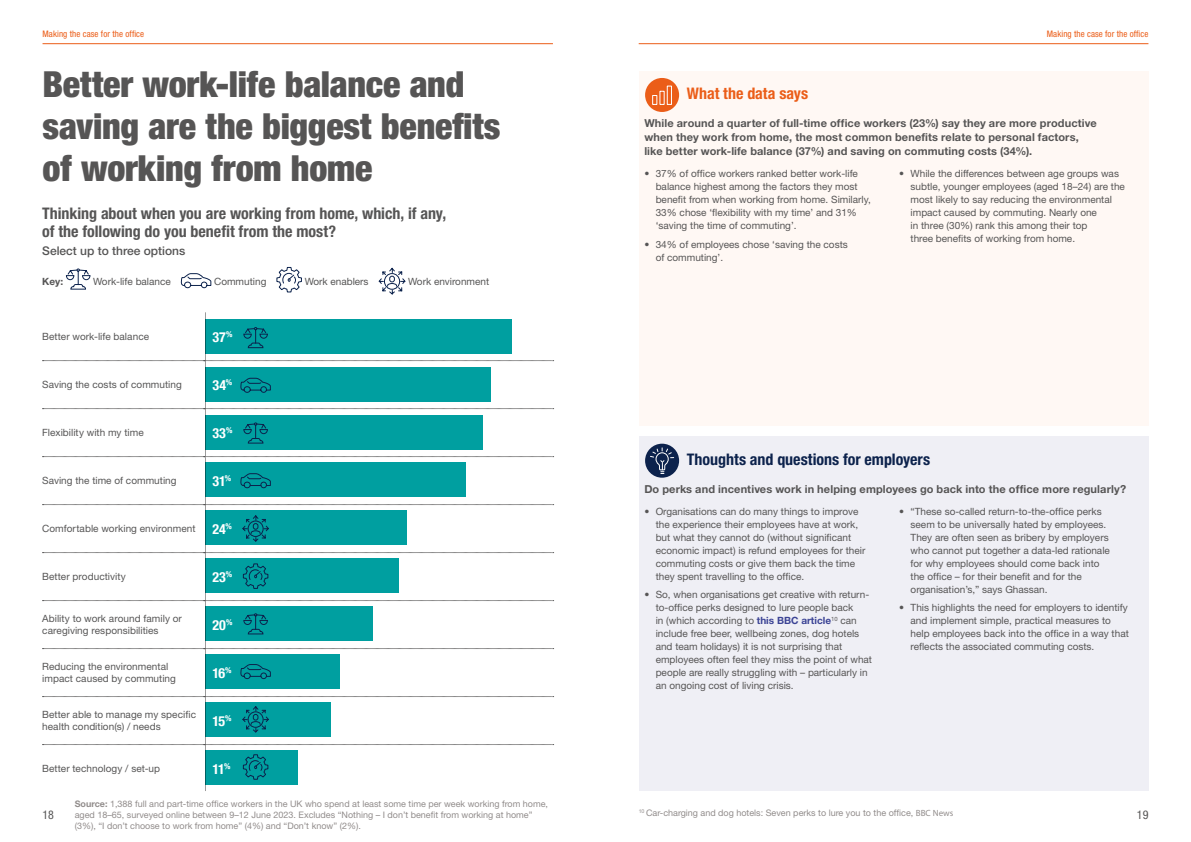
<style>
.page{position:relative;width:1191px;height:842px;background:#fff}
.page>*{position:absolute;margin:0;border:0;box-sizing:border-box;transform-origin:0 0}
.t1{font:900 condensed 36px/42px "Helvetica Neue LT Pro";letter-spacing:-.005em;color:#565555}
.t2{font:700 condensed 16px/18px "Helvetica Neue LT Pro";color:#565555}
.t3{font:700 condensed 16px "Helvetica Neue LT Pro";color:#0c224c}
.t4{font:700 condensed 16px "Helvetica Neue LT Pro";letter-spacing:-.005em;color:#eb5d18}
.t5{font:700 condensed 14px "Helvetica Neue";letter-spacing:.005em;color:#fff}
.t6{font:500 12px "Helvetica Neue LT Pro";color:#565555}
.t7{font:condensed 12px "Helvetica Neue LT Pro";color:#565555}
.t8{font:700 11px/14px "Helvetica Neue LT Pro";letter-spacing:.01em;color:#565555}
.t9{font:10px/13px "Helvetica Neue LT Pro";color:#565555}
.t10{font:700 10px "Helvetica Neue LT Pro";color:#565555}
.t11{font:9px/10.8px "Helvetica Neue LT Pro";color:#918c8b}
.t12{font:condensed 9px "Helvetica Neue LT Pro";letter-spacing:.01em;color:#eb5d18}
.s1{font-family:"Helvetica Neue";font-weight:700;font-stretch:condensed;font-size:14px;color:#fff}
.s2{font-weight:700;color:#3b4395}
.s3{font-weight:700}
.s4{font-family:"Myriad Pro"}
</style>
<div class="page">
<hr style="left:638px;top:43px;width:510px;height:1px;background:#eb5d18">
<hr style="left:43px;top:43px;width:510px;height:1px;background:#eb5d18">
<div style="left:205px;top:319px;width:306px;height:34px;background:#009fa0"></div>
<div style="left:205px;top:367px;width:285px;height:34px;background:#009fa0"></div>
<div style="left:205px;top:415px;width:277px;height:34px;background:#009fa0"></div>
<div style="left:205px;top:463px;width:260px;height:34px;background:#009fa0"></div>
<div style="left:205px;top:510px;width:201px;height:35px;background:#009fa0"></div>
<div style="left:205px;top:558px;width:193px;height:35px;background:#009fa0"></div>
<div style="left:205px;top:606px;width:168px;height:35px;background:#009fa0"></div>
<div style="left:205px;top:654px;width:134px;height:35px;background:#009fa0"></div>
<div style="left:205px;top:702px;width:126px;height:34px;background:#009fa0"></div>
<div style="left:205px;top:750px;width:92px;height:34px;background:#009fa0"></div>
<hr style="left:205px;top:312px;width:1px;height:479px;background:#000">
<svg style="left:42px;top:360px;width:512px;height:1px"></svg>
<svg style="left:42px;top:408px;width:512px;height:1px"></svg>
<svg style="left:42px;top:504px;width:512px;height:1px"></svg>
<svg style="left:42px;top:552px;width:512px;height:1px"></svg>
<svg style="left:42px;top:600px;width:512px;height:1px"></svg>
<svg style="left:42px;top:648px;width:512px;height:1px"></svg>
<svg style="left:42px;top:696px;width:512px;height:1px"></svg>
<svg style="left:42px;top:744px;width:512px;height:1px"></svg>
<svg style="left:42px;top:456px;width:512px;height:1px"></svg>
<svg style="left:65px;top:268px;width:26px;height:22px"></svg>
<svg style="left:181px;top:273px;width:31px;height:16px"></svg>
<svg style="left:276px;top:266px;width:26px;height:27px"></svg>
<svg style="left:378px;top:267px;width:28px;height:28px"></svg>
<svg style="left:242px;top:563px;width:27px;height:26px"></svg>
<svg style="left:242px;top:754px;width:27px;height:26px"></svg>
<svg style="left:243px;top:327px;width:25px;height:22px"></svg>
<svg style="left:243px;top:613px;width:25px;height:22px"></svg>
<svg style="left:243px;top:422px;width:25px;height:22px"></svg>
<svg style="left:241px;top:377px;width:30px;height:16px"></svg>
<svg style="left:241px;top:473px;width:30px;height:16px"></svg>
<svg style="left:241px;top:664px;width:30px;height:16px"></svg>
<svg style="left:242px;top:515px;width:27px;height:27px"></svg>
<svg style="left:242px;top:706px;width:27px;height:27px"></svg>
<div style="left:638px;top:437px;width:510px;height:354px;background:#efeff5"></div>
<div style="left:638px;top:71px;width:510px;height:354px;background:#fff8f4"></div>
<svg style="left:645px;top:78px;width:34px;height:34px"></svg>
<div style="left:652px;top:95px;width:5px;height:10px;border:1px solid #fff"></div>
<div style="left:667px;top:86px;width:5px;height:19px;border:1px solid #fff"></div>
<div style="left:645px;top:444px;width:34px;height:34px;background:#0c224c;border-radius:50%"></div>
<svg style="left:649px;top:448px;width:24px;height:26px"></svg>
<p class="t12" style="left:43px;top:28px;width:103px">Making the case for the office</p>
<p class="t12" style="left:1046px;top:28px;width:103px">Making the case for the office</p>
<h1 class="t1" style="left:43px;top:63px;width:459px">Better work-life balance and saving are the biggest benefits of working from home</h1>
<h2 class="t2" style="left:42px;top:205px;width:405px">Thinking about when you are working from home, which, if any, of the following do you benefit from the most?</h2>
<p class="t6" style="left:42px;top:244px;width:145px">Select up to three options</p>
<p class="t10" style="left:42px;top:276px;width:22px">Key:</p>
<p class="t9" style="left:93px;top:275px;width:79px">Work-life balance</p>
<p class="t9" style="left:214px;top:275px;width:54px">Commuting</p>
<p class="t9" style="left:305px;top:275px;width:65px">Work enablers</p>
<p class="t9" style="left:408px;top:275px;width:82px">Work environment</p>
<p class="t9" style="left:42px;top:330px;width:108px">Better work-life balance</p>
<h3 class="t5" style="left:212px;top:325px;width:21px">37<sup>%</sup></h3>
<p class="t9" style="left:42px;top:378px;width:141px">Saving the costs of commuting</p>
<h3 class="t5" style="left:212px;top:373px;width:21px">34<sup>%</sup></h3>
<p class="t9" style="left:42px;top:426px;width:103px">Flexibility with my time</p>
<h3 class="t5" style="left:212px;top:421px;width:22px">33<sup>%</sup></h3>
<p class="t9" style="left:42px;top:474px;width:136px">Saving the time of commuting</p>
<h3 class="t5" style="left:212px;top:469px;width:20px">31<sup>%</sup></h3>
<p class="t9" style="left:42px;top:522px;width:191px">Comfortable working environment <span class="s1">24</span><sup>%</sup></p>
<p class="t9" style="left:42px;top:570px;width:85px">Better productivity</p>
<h3 class="t5" style="left:212px;top:565px;width:21px">23<sup>%</sup></h3>
<p class="t9" style="left:42px;top:612px;width:141px;line-height:12px">Ability to work around family or caregiving responsibilities</p>
<h3 class="t5" style="left:212px;top:613px;width:22px">20<sup>%</sup></h3>
<p class="t9" style="left:42px;top:660px;width:135px;line-height:12px">Reducing the environmental impact caused by commuting</p>
<h3 class="t5" style="left:212px;top:661px;width:21px">16<sup>%</sup></h3>
<p class="t9" style="left:42px;top:708px;width:155px;line-height:12px">Better able to manage my specific health condition(s) / needs</p>
<h3 class="t5" style="left:212px;top:709px;width:21px">15<sup>%</sup></h3>
<p class="t9" style="left:42px;top:762px;width:119px">Better technology / set-up</p>
<h3 class="t5" style="left:212px;top:757px;width:20px">11<sup>%</sup></h3>
<h2 class="t4" style="left:687px;top:84px;width:123px">What the data says</h2>
<p class="t8" style="left:644px;top:116px;width:454px">While around a quarter of full-time office workers (23%) say they are more productive when they work from home, the most common benefits relate to personal factors, like better work-life balance (37%) and saving on commuting costs (34%).</p>
<p class="t9" style="left:655px;top:167px;width:217px;text-indent:-11px">• 37% of office workers ranked better work-life balance highest among the factors they most benefit from when working from home. Similarly, 33% chose ‘flexibility with my time’ and 31% ‘saving the time of commuting’.</p>
<p class="t9" style="left:655px;top:237px;width:194px;text-indent:-11px">• 34% of employees chose ‘saving the costs of commuting’.</p>
<p class="t9" style="left:910px;top:167px;width:216px;text-indent:-11px">• While the differences between age groups was subtle, younger employees (aged 18–24) are the most likely to say reducing the environmental impact caused by commuting. Nearly one<br>in three (30%) rank this among their top<br>three benefits of working from home.</p>
<h2 class="t3" style="left:687px;top:450px;width:245px">Thoughts and questions for employers</h2>
<p class="t8" style="left:644px;top:482px;width:483px">Do perks and incentives work in helping employees go back into the office more regularly?</p>
<p class="t9" style="left:655px;top:504px;width:211px;text-indent:-11px">• Organisations can do many things to improve the experience their employees have at work, but what they cannot do (without significant economic impact) is refund employees for their commuting costs or give them back the time they spent travelling to the office.</p>
<p class="t9" style="left:655px;top:588px;width:218px;text-indent:-11px">• So, when organisations get creative with return&shy;to-office perks designed to lure people back<br>in (which according to <span class="s2">this BBC article</span><sup>10</sup> can include free beer, wellbeing zones, dog hotels and team holidays) it is not surprising that employees often feel they miss the point of what people are really struggling with – particularly in an ongoing cost of living crisis.</p>
<p class="t9" style="left:910px;top:504px;width:201px;text-indent:-11px">• “These so-called return-to-the-office perks seem to be universally hated by employees.<br>They are often seen as bribery by employers who cannot put together a data-led rationale for why employees should come back into the office – for their benefit and for the organisation’s,” says Ghassan.</p>
<p class="t9" style="left:910px;top:601px;width:220px;text-indent:-11px">• This highlights the need for employers to identify and implement simple, practical measures to help employees back into the office in a way that reflects the associated commuting costs.</p>
<p class="t11" style="left:75px;top:798px;width:475px"><span class="s3">Source:</span> 1,388 full and part-time office workers in the UK who spend at least some time per week working from home, aged 18–65, surveyed online between 9–12 June 2023. Excludes “Nothing – I don’t benefit from working at home” (3%), “I don’t choose to work from home” (4%) and “Don’t know” (2%).</p>
<p class="t11" style="left:638px;top:808px;width:316px"><sup>10</sup> Car-charging and dog hotels: Seven perks to lure you to the office, <span class="s4">BBC News</span></p>
<p class="t7" style="left:43px;top:807px;width:13px">18</p>
<p class="t7" style="left:1137px;top:807px;width:13px">19</p>
</div>
